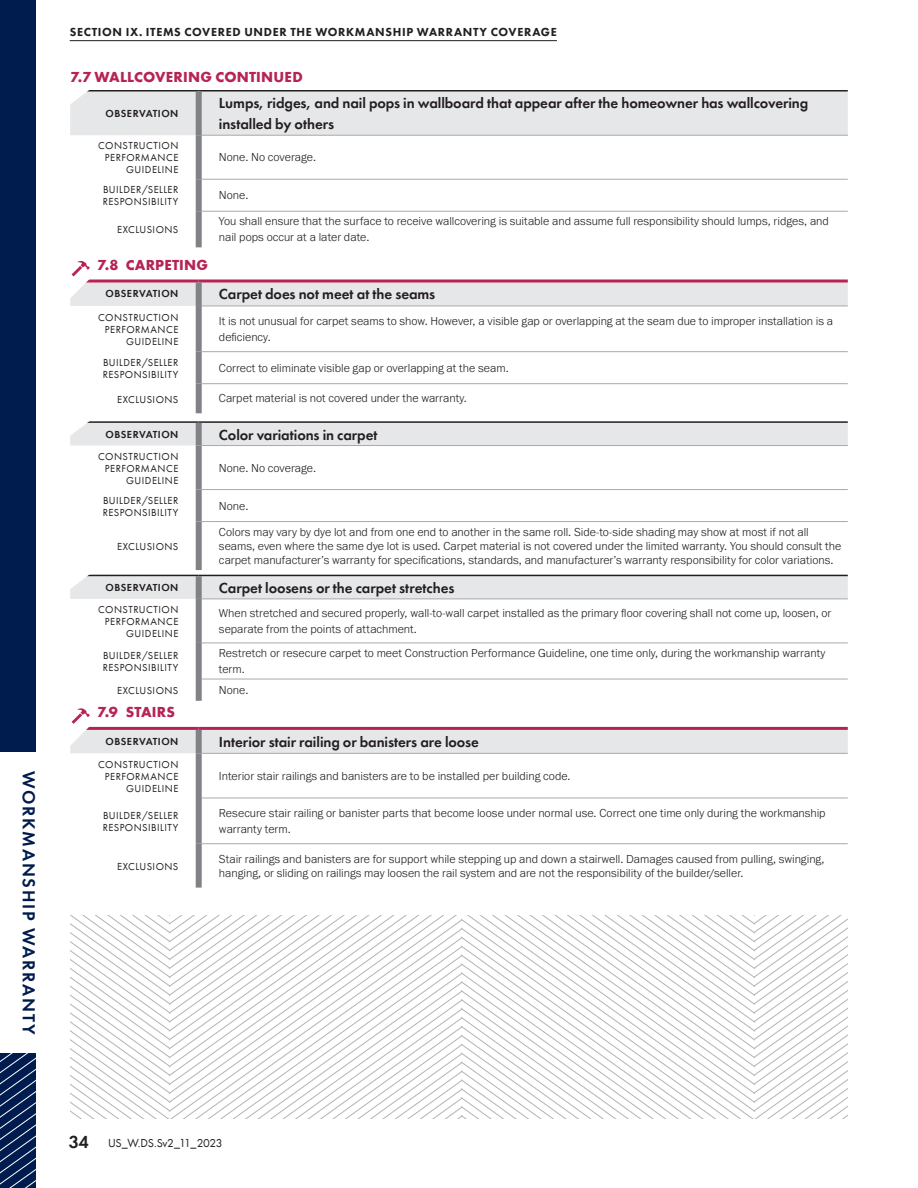
<style>
.page{position:relative;width:918px;height:1188px;background:#fff}
.page>*{position:absolute;margin:0;border:0;box-sizing:border-box;transform-origin:0 0}
.t1{font:600 18px "Futura PT";letter-spacing:.095em;color:#001c4e}
.Deficiency_Cell{font:600 15px/21px "Futura PT";letter-spacing:-.005em;color:#231f20}
.t2{font:700 15px "Futura PT";letter-spacing:.01em;color:#b62455}
.Deficiency_Cell-2{font:300 12px/16.2px "Franklin Gothic URW";color:#231f20}
.t3{font:800 12px "Futura PT";letter-spacing:.055em;color:#231f20}
.t4{font:12px "Futura PT";letter-spacing:-.03em;color:#231f20}
.t5{font:10.5px "Futura PT";letter-spacing:.045em;color:#231f20}
.t6{font:600 10.5px "Futura PT";letter-spacing:.045em;color:#231f20}
.s1{font-weight:600;font-size:18px}
</style>
<div class="page">
<div style="left:0;top:0;width:36px;height:1188px;background:#001c4e"></div>
<svg style="left:0;top:1053px;width:36px;height:135px"></svg>
<div style="left:0;top:753px;width:38px;height:300px;background:#fff"></div>
<hr style="left:70px;top:40px;width:487px;height:1px;background:#231f20">
<hr style="left:202px;top:135px;width:646px;height:1px;background:#a8a9ad">
<hr style="left:202px;top:179px;width:646px;height:1px;background:#a8a9ad">
<div style="left:196px;top:135px;width:6px;height:44px;background:#808285"></div>
<div style="left:196px;top:179px;width:6px;height:32px;background:#808285"></div>
<hr style="left:202px;top:211px;width:646px;height:1px;background:#a8a9ad">
<div style="left:196px;top:211px;width:6px;height:36px;background:#808285"></div>
<svg style="left:70px;top:90px;width:778px;height:45px;background:#dedfe1"></svg>
<hr style="left:202px;top:489px;width:646px;height:1px;background:#a8a9ad">
<div style="left:196px;top:446px;width:6px;height:44px;background:#808285"></div>
<div style="left:196px;top:490px;width:6px;height:32px;background:#808285"></div>
<hr style="left:202px;top:521px;width:646px;height:1px;background:#a8a9ad">
<div style="left:196px;top:522px;width:6px;height:48px;background:#808285"></div>
<svg style="left:70px;top:421px;width:778px;height:25px;background:#d8d9db"></svg>
<hr style="left:202px;top:599px;width:646px;height:1px;background:#a8a9ad">
<hr style="left:202px;top:643px;width:646px;height:1px;background:#a8a9ad">
<div style="left:196px;top:599px;width:6px;height:44px;background:#808285"></div>
<div style="left:196px;top:643px;width:6px;height:36px;background:#808285"></div>
<hr style="left:202px;top:679px;width:646px;height:1px;background:#a8a9ad">
<div style="left:196px;top:679px;width:6px;height:22px;background:#808285"></div>
<svg style="left:70px;top:574px;width:778px;height:25px;background:#d9dadc"></svg>
<hr style="left:202px;top:306px;width:646px;height:1px;background:#a8a9ad">
<hr style="left:202px;top:351px;width:646px;height:1px;background:#a8a9ad">
<div style="left:196px;top:306px;width:6px;height:46px;background:#808285"></div>
<div style="left:196px;top:352px;width:6px;height:32px;background:#808285"></div>
<hr style="left:202px;top:383px;width:646px;height:1px;background:#a8a9ad">
<div style="left:196px;top:384px;width:6px;height:29px;background:#808285"></div>
<svg style="left:70px;top:261px;width:778px;height:45px"></svg>
<hr style="left:202px;top:753px;width:646px;height:1px;background:#a8a9ad">
<hr style="left:202px;top:798px;width:646px;height:1px;background:#a8a9ad">
<div style="left:196px;top:753px;width:6px;height:45px;background:#808285"></div>
<div style="left:196px;top:798px;width:6px;height:46px;background:#808285"></div>
<hr style="left:202px;top:843px;width:646px;height:1px;background:#a8a9ad">
<div style="left:196px;top:844px;width:6px;height:44px;background:#808285"></div>
<svg style="left:70px;top:708px;width:778px;height:45px"></svg>
<svg style="left:70px;top:915px;width:778px;height:204px"></svg>
<h1 class="t1" style="left:40px;top:771px;width:265px;rotate:90deg">WORKMANSHIP WARRANTY</h1>
<p class="t3" style="left:70px;top:25px;width:489px">SECTION IX. ITEMS COVERED UNDER THE WORKMANSHIP WARRANTY COVERAGE</p>
<p class="t2" style="left:70px;top:67px;width:234px">7.7 WALLCOVERING CONTINUED</p>
<p class="t6" style="left:106px;top:107px;width:74px">OBSERVATION</p>
<p class="Deficiency_Cell" style="left:219px;top:93px;width:591px">Lumps, ridges, and nail pops in wallboard that appear after the homeowner has wallcovering installed by others</p>
<p class="t5" style="left:98px;top:140px;width:82px">CONSTRUCTION</p>
<p class="t5" style="left:105px;top:152px;width:75px">PERFORMANCE</p>
<p class="t5" style="left:126px;top:164px;width:54px">GUIDELINE</p>
<p class="t5" style="left:103px;top:184px;width:77px">BUILDER/SELLER</p>
<p class="t5" style="left:103px;top:196px;width:77px">RESPONSIBILITY</p>
<p class="Deficiency_Cell-2" style="left:219px;top:149px;width:99px">None. No coverage.</p>
<p class="Deficiency_Cell-2" style="left:219px;top:187px;width:31px">None.</p>
<p class="t5" style="left:117px;top:224px;width:63px">EXCLUSIONS</p>
<p class="Deficiency_Cell-2" style="left:219px;top:213px;width:611px">You shall ensure that the surface to receive wallcovering is suitable and assume full responsibility should lumps, ridges, and nail pops occur at a later date.</p>
<p class="t2" style="left:97px;top:255px;width:112px">7.8 CARPETING</p>
<p class="t6" style="left:106px;top:287px;width:74px">OBSERVATION</p>
<p class="Deficiency_Cell" style="left:219px;top:284px;width:218px">Carpet does not meet at the seams</p>
<p class="t5" style="left:98px;top:311px;width:82px">CONSTRUCTION</p>
<p class="t5" style="left:105px;top:323px;width:75px">PERFORMANCE</p>
<p class="t5" style="left:126px;top:335px;width:54px">GUIDELINE</p>
<p class="Deficiency_Cell-2" style="left:219px;top:312px;width:616px">It is not unusual for carpet seams to show. However, a visible gap or overlapping at the seam due to improper installation is a deficiency.</p>
<p class="t5" style="left:103px;top:356px;width:77px">BUILDER/SELLER</p>
<p class="t5" style="left:103px;top:368px;width:77px">RESPONSIBILITY</p>
<p class="Deficiency_Cell-2" style="left:219px;top:359px;width:291px">Correct to eliminate visible gap or overlapping at the seam.</p>
<p class="t5" style="left:117px;top:393px;width:63px">EXCLUSIONS</p>
<p class="Deficiency_Cell-2" style="left:219px;top:390px;width:250px">Carpet material is not covered under the warranty.</p>
<p class="t6" style="left:106px;top:428px;width:74px">OBSERVATION</p>
<p class="Deficiency_Cell" style="left:219px;top:424px;width:160px">Color variations in carpet</p>
<p class="t5" style="left:98px;top:450px;width:82px">CONSTRUCTION</p>
<p class="t5" style="left:105px;top:462px;width:75px">PERFORMANCE</p>
<p class="t5" style="left:126px;top:474px;width:54px">GUIDELINE</p>
<p class="Deficiency_Cell-2" style="left:219px;top:459px;width:99px">None. No coverage.</p>
<p class="t5" style="left:103px;top:494px;width:77px">BUILDER/SELLER</p>
<p class="t5" style="left:103px;top:506px;width:77px">RESPONSIBILITY</p>
<p class="t5" style="left:117px;top:540px;width:63px">EXCLUSIONS</p>
<p class="Deficiency_Cell-2" style="left:219px;top:497px;width:31px">None.</p>
<p class="Deficiency_Cell-2" style="left:219px;top:524px;width:624px;line-height:14.2px">Colors may vary by dye lot and from one end to another in the same roll. Side-to-side shading may show at most if not all seams, even where the same dye lot is used. Carpet material is not covered under the limited warranty. You should consult the carpet manufacturer’s warranty for specifications, standards, and manufacturer’s warranty responsibility for color variations.</p>
<p class="t6" style="left:106px;top:581px;width:74px">OBSERVATION</p>
<p class="Deficiency_Cell" style="left:219px;top:577px;width:237px">Carpet loosens or the carpet stretches</p>
<p class="t5" style="left:98px;top:603px;width:82px">CONSTRUCTION</p>
<p class="t5" style="left:105px;top:615px;width:75px">PERFORMANCE</p>
<p class="t5" style="left:126px;top:627px;width:54px">GUIDELINE</p>
<p class="Deficiency_Cell-2" style="left:219px;top:605px;width:614px">When stretched and secured properly, wall-to-wall carpet installed as the primary floor covering shall not come up, loosen, or separate from the points of attachment.</p>
<p class="t5" style="left:103px;top:649px;width:77px">BUILDER/SELLER</p>
<p class="t5" style="left:103px;top:661px;width:77px">RESPONSIBILITY</p>
<p class="Deficiency_Cell-2" style="left:219px;top:645px;width:608px">Restretch or resecure carpet to meet Construction Performance Guideline, one time only, during the workmanship warranty term.</p>
<p class="t5" style="left:117px;top:684px;width:63px">EXCLUSIONS</p>
<p class="Deficiency_Cell-2" style="left:219px;top:682px;width:31px">None.</p>
<p class="t2" style="left:97px;top:702px;width:79px">7.9 STAIRS</p>
<p class="t6" style="left:106px;top:735px;width:74px">OBSERVATION</p>
<p class="Deficiency_Cell" style="left:219px;top:731px;width:262px">Interior stair railing or banisters are loose</p>
<p class="t5" style="left:98px;top:758px;width:82px">CONSTRUCTION</p>
<p class="t5" style="left:105px;top:770px;width:75px">PERFORMANCE</p>
<p class="t5" style="left:126px;top:782px;width:54px">GUIDELINE</p>
<p class="Deficiency_Cell-2" style="left:219px;top:767px;width:353px">Interior stair railings and banisters are to be installed per building code.</p>
<p class="t5" style="left:103px;top:809px;width:77px">BUILDER/SELLER</p>
<p class="t5" style="left:103px;top:821px;width:77px">RESPONSIBILITY</p>
<p class="Deficiency_Cell-2" style="left:219px;top:804px;width:608px">Resecure stair railing or banister parts that become loose under normal use. Correct one time only during the workmanship warranty term.</p>
<p class="t5" style="left:117px;top:860px;width:63px">EXCLUSIONS</p>
<p class="Deficiency_Cell-2" style="left:219px;top:851px;width:607px;line-height:14.2px">Stair railings and banisters are for support while stepping up and down a stairwell. Damages caused from pulling, swinging, hanging, or sliding on railings may loosen the rail system and are not the responsibility of the builder/seller.</p>
<p class="t4" style="left:69px;top:1136px;width:155px"><span class="s1">34</span> US_W.DS.Sv2_11_2023</p>
</div>
